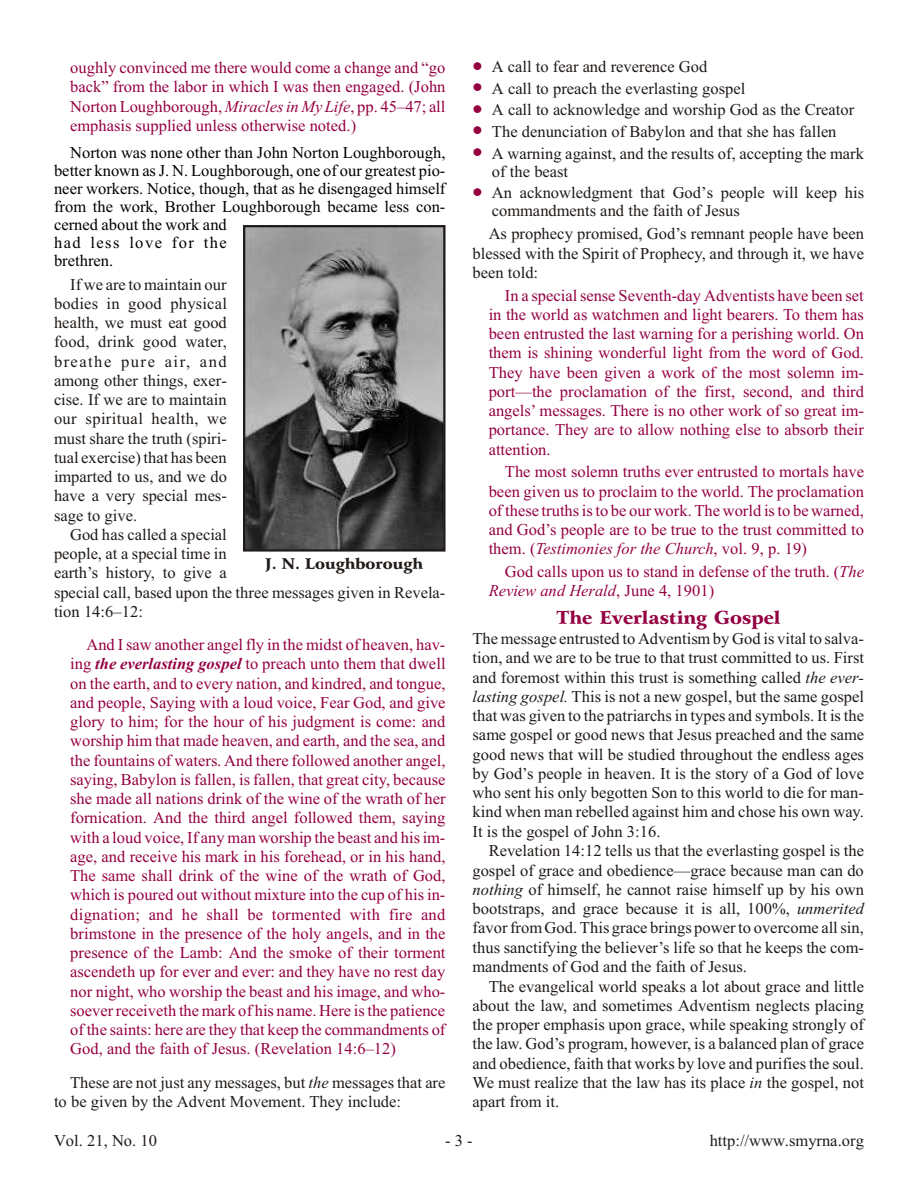
<style>
.page{position:relative;width:918px;height:1188px;background:#fff}
.page>*{position:absolute;margin:0;border:0;box-sizing:border-box;transform-origin:0 0}
.t1{font:18px "Arrus Blk BT";letter-spacing:-.01em;color:#940042}
.t2{font:16.5px/19.2px "Times New Roman";letter-spacing:.005em;color:#1f1a17;text-align:justify}
.t3{font:16.5px/19.2px "Times New Roman";letter-spacing:.005em;color:#940042;text-align:justify}
.t4{font:16.5px/18px "Times New Roman";letter-spacing:.005em;color:#000}
.t5{font:15px "Arrus Blk BT";color:#1f1a17}
.s1{font-style:italic}
.s2{font-weight:700;font-style:italic}
.s3{color:#940042}
</style>
<div class="page">
<img style="left:246px;top:228px;width:197px;height:321px">
<div style="left:243px;top:225px;width:203px;height:327px;border:2px solid #1f1a17"></div>
<p class="t3" style="left:70px;top:60px;width:377px">oughly con vinced me there would come a change and “go back” from the labor in which I was then en gaged. (John Norton Loughborough, <span class="s1">Mir a cles in My Life</span>, pp. 45–47; all em pha sis sup plied un less oth er wise noted.)</p>
<p class="t4" style="left:54px;top:145px;width:393px;text-indent:16px">Norton was none other than John Norton Loughborough, better known as J. N. Loughborough, one of our great est pio - neer work ers. Notice, though, that as he dis en gaged himself from the work, Brother Loughborough became less con - cerned about the work and<br>had less love for the<br>breth ren.</p>
<p class="t2" style="left:54px;top:276px;width:174px;text-indent:16px">If we are to main tain our bod ies in good phys i cal health, we must eat good food, drink good water, breathe pure air, and among other things, exer - cise. If we are to main tain our spir i tual health, we must share the truth (spir i - tual exer cise) that has been imparted to us, and we do have a very spe cial mes - sage to give.</p>
<p class="t2" style="left:54px;top:526px;width:393px;text-align:left;text-indent:16px">God has called a spe cial<br>peo ple, at a spe cial time in<br>earth’s history, to give a<br>spe cial call, based upon the three mes sages given in Reve la - tion 14:6–12:</p>
<p class="t3" style="left:70px;top:637px;width:377px;text-indent:16px">And I saw an other an gel fly in the midst of heaven, hav - ing <span class="s2">the ev er last ing gos pel</span> to preach unto them that dwell on the earth, and to ev ery na tion, and kin dred, and tongue, and peo ple, Say ing with a loud voice, Fear God, and give glory to him; for the hour of his judg ment is come: and wor ship him that made heaven, and earth, and the sea, and the foun tains of waters. And there followed an other an gel, say ing, Bab y lon is fallen, is fallen, that great city, be cause she made all na tions drink of the wine of the wrath of her for ni ca tion. And the third an gel followed them, say ing with a loud voice, If any man wor ship the beast and his im&shy;age, and receive his mark in his forehead, or in his hand, The same shall drink of the wine of the wrath of God, which is poured out with out mix ture into the cup of his in - dig na tion; and he shall be tor mented with fire and brimstone in the pres ence of the holy an gels, and in the presence of the Lamb: And the smoke of their tor ment ascendeth up for ever and ever: and they have no rest day nor night, who wor ship the beast and his image, and who - so ever receiveth the mark of his name. Here is the pa tience of the saints: here are they that keep the com mand ments of God, and the faith of Jesus. (Revelation 14:6–12)</p>
<p class="t2" style="left:54px;top:1074px;width:393px;text-indent:16px">These are not just any mes sages, but <span class="s1">the</span> mes sages that are to be given by the Advent Move ment. They include:</p>
<p class="t5" style="left:265px;top:558px;width:160px">J. N. Loughborough</p>
<p class="t2" style="left:472px;top:59px;width:236px"><span class="s3">●</span> A call to fear and rev er ence God</p>
<p class="t2" style="left:472px;top:80px;width:274px"><span class="s3">●</span> A call to preach the ev er last ing gos pel</p>
<p class="t2" style="left:472px;top:102px;width:383px"><span class="s3">●</span> A call to ac knowl edge and wor ship God as the Cre ator</p>
<p class="t2" style="left:472px;top:123px;width:366px"><span class="s3">●</span> The denun ci a tion of Bab y lon and that she has fallen</p>
<p class="t2" style="left:492px;top:146px;width:374px;line-height:18.1px;text-indent:-19px"><span class="s3">●</span> A warn ing against, and the re sults of, accepting the mark of the beast</p>
<p class="t2" style="left:492px;top:185px;width:374px;line-height:18.1px;text-indent:-19px"><span class="s3">●</span> An acknowl edg ment that God’s peo ple will keep his command ments and the faith of Jesus</p>
<p class="t2" style="left:472px;top:226px;width:393px;text-indent:16px">As proph ecy promised, God’s remnant peo ple have been blessed with the Spirit of Proph ecy, and through it, we have been told:</p>
<p class="t3" style="left:489px;top:287px;width:377px;text-indent:16px">In a spe cial sense Sev enth-day Ad ven tists have been set in the world as watch men and light bear ers. To them has been en trusted the last warn ing for a per ish ing world. On them is shin ing won der ful light from the word of God.<br>They have been given a work of the most sol emn im&shy;port—the procla ma tion of the first, sec ond, and third an gels’ mes sages. There is no other work of so great im&shy;por tance. They are to al low noth ing else to absorb their attention.</p>
<p class="t3" style="left:489px;top:464px;width:377px;text-indent:16px">The most sol emn truths ever en trusted to mor tals have been given us to pro claim to the world. The proc la ma tion of these truths is to be our work. The world is to be warned, and God’s peo ple are to be true to the trust commit ted to them. (<span class="s1">Tes ti mo nies for the Church</span>, vol. 9, p. 19)</p>
<p class="t3" style="left:489px;top:564px;width:377px;text-indent:16px">God calls upon us to stand in de fense of the truth. (<span class="s1">The<br>Re view and Her ald</span>, June 4, 1901)</p>
<p class="t1" style="left:556px;top:610px;width:226px">The Everlasting Gospel</p>
<p class="t2" style="left:472px;top:631px;width:393px">The mes sage entrusted to Adventism by God is vital to sal va - tion, and we are to be true to that trust commit ted to us. First and fore most within this trust is some thing called <span class="s1">the ever - last ing gos pel.</span> This is not a new gospel, but the same gos pel that was given to the patriarchs in types and symbols. It is the same gos pel or good news that Jesus preached and the same good news that will be stud ied through out the end less ages by God’s peo ple in heaven. It is the story of a God of love who sent his only begot ten Son to this world to die for man - kind when man rebelled against him and chose his own way.<br>It is the gospel of John 3:16.</p>
<p class="t2" style="left:472px;top:843px;width:393px;text-indent:16px">Rev e la tion 14:12 tells us that the ever last ing gos pel is the gos pel of grace and obe di ence—grace because man can do <span class="s1">noth ing</span> of himself, he can not raise himself up by his own boot straps, and grace because it is all, 100%, <span class="s1">unmer ited </span>favor from God. This grace brings power to over come all sin, thus sanc ti fy ing the believer’s life so that he keeps the com&shy;mand ments of God and the faith of Jesus.</p>
<p class="t2" style="left:472px;top:978px;width:393px;text-indent:16px">The evan gel i cal world speaks a lot about grace and lit tle about the law, and some times Adventism neglects placing the proper empha sis upon grace, while speak ing strongly of the law. God’s pro gram, how ever, is a bal anced plan of grace and obe di ence, faith that works by love and purifies the soul.<br>We must real ize that the law has its place <span class="s1">in</span> the gospel, not apart from it.</p>
<p class="t2" style="left:54px;top:1132px;width:105px">Vol. 21, No. 10</p>
<p class="t2" style="left:445px;top:1132px;width:29px">- 3 -</p>
<p class="t2" style="left:710px;top:1132px;width:156px">http://www.smyrna.org</p>
</div>
